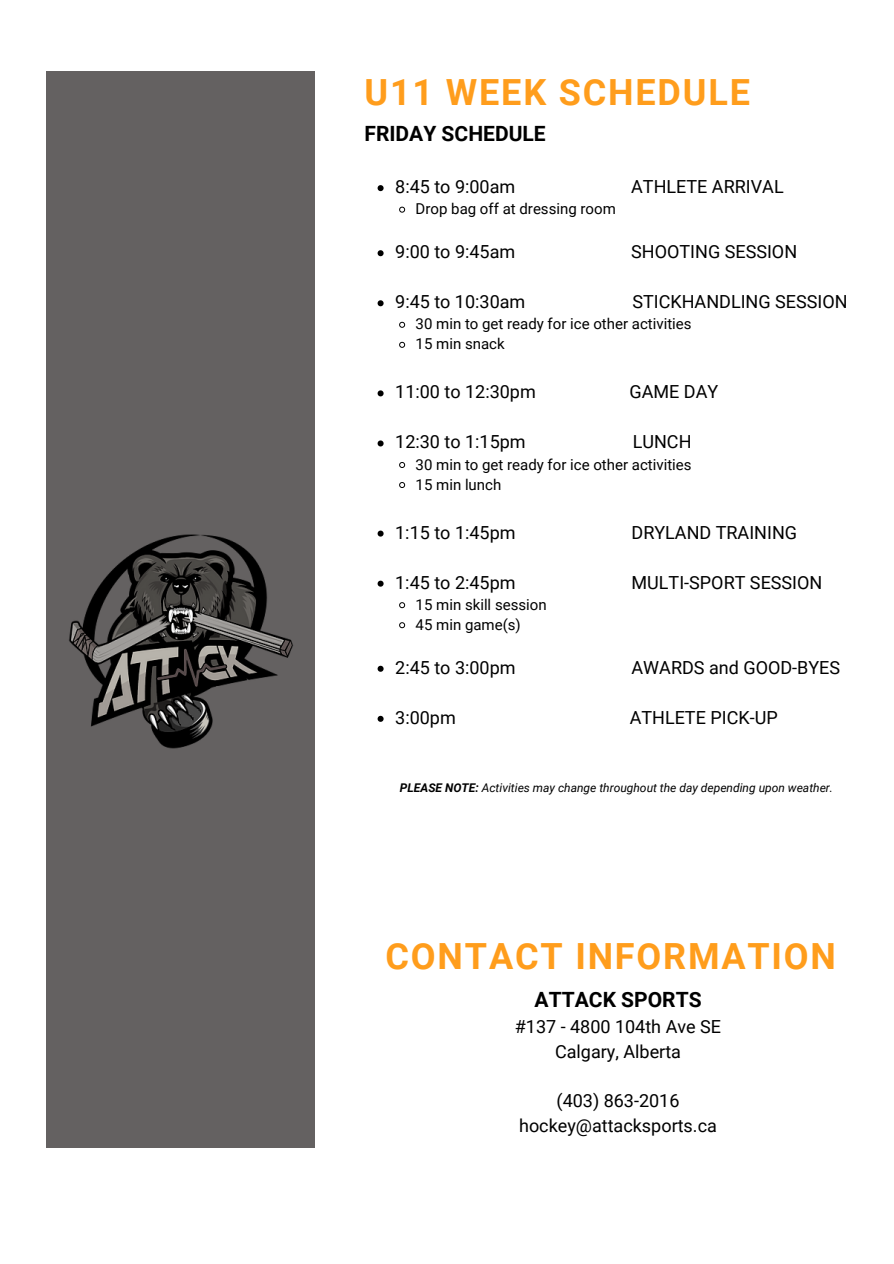
<style>
.page{position:relative;width:894px;height:1264px;background:#fff}
.page>*{position:absolute;margin:0;border:0;box-sizing:border-box;transform-origin:0 0}
.t1{font:700 36px "Roboto";letter-spacing:.05em;color:#ff9d1c}
.t2{font:700 21px "Roboto";color:#000}
.t3{font:18px "Roboto";color:#000}
.t4{font:15px "Roboto";color:#000}
.t5{font:italic 12px "Roboto";color:#000}
.s1{font-weight:700}
</style>
<div class="page">
<div style="left:46px;top:71px;width:268px;height:1076px;background:#646161"></div>
<img style="left:69px;top:534px;width:224px;height:215px">
<svg style="left:377px;top:185px;width:6px;height:6px"></svg>
<svg style="left:399px;top:206px;width:7px;height:7px"></svg>
<svg style="left:377px;top:250px;width:6px;height:6px"></svg>
<svg style="left:377px;top:300px;width:6px;height:6px"></svg>
<svg style="left:399px;top:321px;width:7px;height:7px"></svg>
<svg style="left:399px;top:341px;width:7px;height:7px"></svg>
<svg style="left:377px;top:390px;width:6px;height:6px"></svg>
<svg style="left:377px;top:440px;width:6px;height:6px"></svg>
<svg style="left:399px;top:462px;width:7px;height:6px"></svg>
<svg style="left:399px;top:482px;width:7px;height:6px"></svg>
<svg style="left:377px;top:530px;width:6px;height:6px"></svg>
<svg style="left:377px;top:580px;width:6px;height:6px"></svg>
<svg style="left:399px;top:602px;width:7px;height:7px"></svg>
<svg style="left:399px;top:622px;width:7px;height:7px"></svg>
<svg style="left:377px;top:665px;width:6px;height:6px"></svg>
<svg style="left:377px;top:715px;width:6px;height:6px"></svg>
<p class="t1" style="left:364px;top:71px;width:387px">U11 WEEK SCHEDULE</p>
<p class="t2" style="left:364px;top:122px;width:182px">FRIDAY SCHEDULE</p>
<p class="t3" style="left:395px;top:176px;width:121px">8:45 to 9:00am</p>
<p class="t3" style="left:631px;top:176px;width:154px">ATHLETE ARRIVAL</p>
<p class="t4" style="left:415px;top:200px;width:202px">Drop bag off at dressing room</p>
<p class="t3" style="left:395px;top:241px;width:121px">9:00 to 9:45am</p>
<p class="t3" style="left:631px;top:241px;width:167px">SHOOTING SESSION</p>
<p class="t3" style="left:395px;top:291px;width:132px">9:45 to 10:30am</p>
<p class="t3" style="left:632px;top:291px;width:217px">STICKHANDLING SESSION</p>
<p class="t4" style="left:415px;top:315px;width:277px">30 min to get ready for ice other activities</p>
<p class="t4" style="left:415px;top:335px;width:90px">15 min snack</p>
<p class="t3" style="left:395px;top:382px;width:142px">11:00 to 12:30pm</p>
<p class="t3" style="left:629px;top:382px;width:90px">GAME DAY</p>
<p class="t3" style="left:395px;top:432px;width:132px">12:30 to 1:15pm</p>
<p class="t3" style="left:632px;top:432px;width:60px">LUNCH</p>
<p class="t4" style="left:415px;top:455px;width:277px">30 min to get ready for ice other activities</p>
<p class="t4" style="left:415px;top:475px;width:87px">15 min lunch</p>
<p class="t3" style="left:395px;top:522px;width:122px">1:15 to 1:45pm</p>
<p class="t3" style="left:631px;top:522px;width:167px">DRYLAND TRAINING</p>
<p class="t3" style="left:395px;top:572px;width:122px">1:45 to 2:45pm</p>
<p class="t3" style="left:631px;top:572px;width:192px">MULTI-SPORT SESSION</p>
<p class="t4" style="left:415px;top:595px;width:132px">15 min skill session</p>
<p class="t4" style="left:415px;top:616px;width:107px">45 min game(s)</p>
<p class="t3" style="left:395px;top:657px;width:122px">2:45 to 3:00pm</p>
<p class="t3" style="left:631px;top:657px;width:210px">AWARDS and GOOD-BYES</p>
<p class="t3" style="left:395px;top:707px;width:62px">3:00pm</p>
<p class="t3" style="left:629px;top:707px;width:149px">ATHLETE PICK-UP</p>
<p class="t5" style="left:400px;top:780px;width:434px"><span class="s1">PLEASE NOTE:</span> Activities may change throughout the day depending upon weather.</p>
<p class="t1" style="left:385px;top:936px;width:452px">CONTACT INFORMATION</p>
<p class="t2" style="left:534px;top:987px;width:168px">ATTACK SPORTS</p>
<p class="t3" style="left:514px;top:1016px;width:208px">#137 - 4800 104th Ave SE</p>
<p class="t3" style="left:555px;top:1040px;width:127px">Calgary, Alberta</p>
<p class="t3" style="left:556px;top:1090px;width:124px">(403) 863-2016</p>
<p class="t3" style="left:519px;top:1115px;width:199px">hockey@attacksports.ca</p>
</div>
